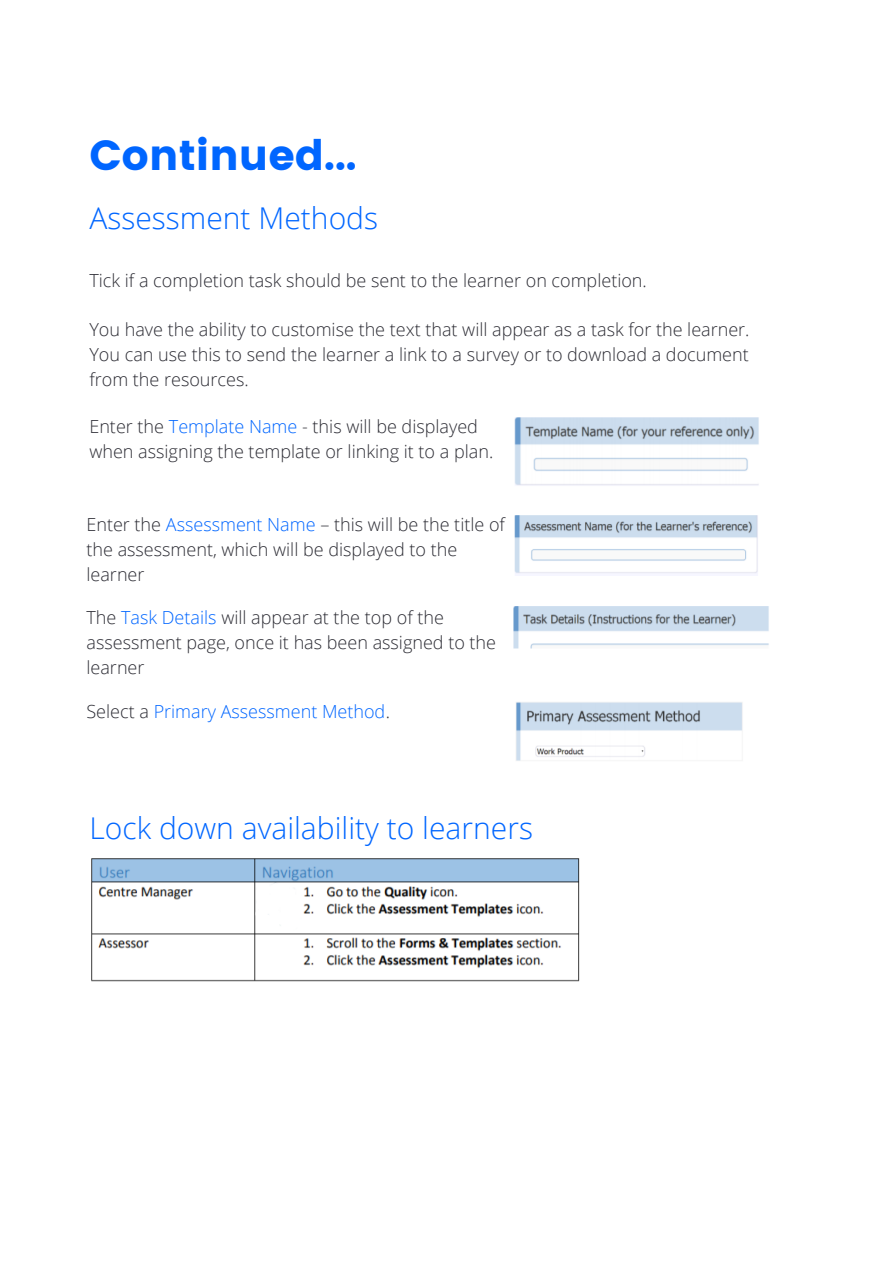
<style>
.page{position:relative;width:894px;height:1264px;background:#fff}
.page>*{position:absolute;margin:0;border:0;box-sizing:border-box;transform-origin:0 0}
.t1{font:42px "Poppins";color:#06f}
.t2{font:300 30px "Open Sans";color:#06f}
.t3{font:300 18px/24.8px "Open Sans";color:#2d2d35}
.t4{font:300 18px "Open Sans";color:#06f}
.s1{color:#06f}
.s2{color:#2d2d35}
</style>
<div class="page">
<img style="left:514px;top:417px;width:245px;height:69px">
<img style="left:514px;top:515px;width:244px;height:59px">
<img style="left:513px;top:606px;width:255px;height:42px">
<img style="left:516px;top:702px;width:227px;height:59px">
<img style="left:91px;top:858px;width:489px;height:124px">
<h1 class="t1" style="left:89px;top:131px;width:269px">Continued...</h1>
<h2 class="t2" style="left:89px;top:197px;width:290px">Assessment Methods</h2>
<p class="t3" style="left:89px;top:267px;width:558px">Tick if a completion task should be sent to the learner on completion.</p>
<p class="t3" style="left:89px;top:317px;width:661px;text-align:justify">You have the ability to customise the text that will appear as a task for the learner.<br>You can use this to send the learner a link to a survey or to download a document from the resources.</p>
<p class="t3" style="left:89px;top:414px;width:405px">Enter the <span class="s1">Template Name</span> - this will be displayed when assigning the template or linking it to a plan.</p>
<p class="t3" style="left:86px;top:512px;width:420px">Enter the <span class="s1">Assessment Name</span> – this will be the title of the assessment, which will be displayed to the learner</p>
<p class="t3" style="left:86px;top:604px;width:411px">The <span class="s1">Task Details</span> will appear at the top of the assessment page, once it has been assigned to the learner</p>
<p class="t4" style="left:86px;top:698px;width:305px"><span class="s2">Select a</span> Primary Assessment Method<span class="s2">.</span></p>
<h2 class="t2" style="left:89px;top:807px;width:445px">Lock down availability to learners</h2>
</div>
